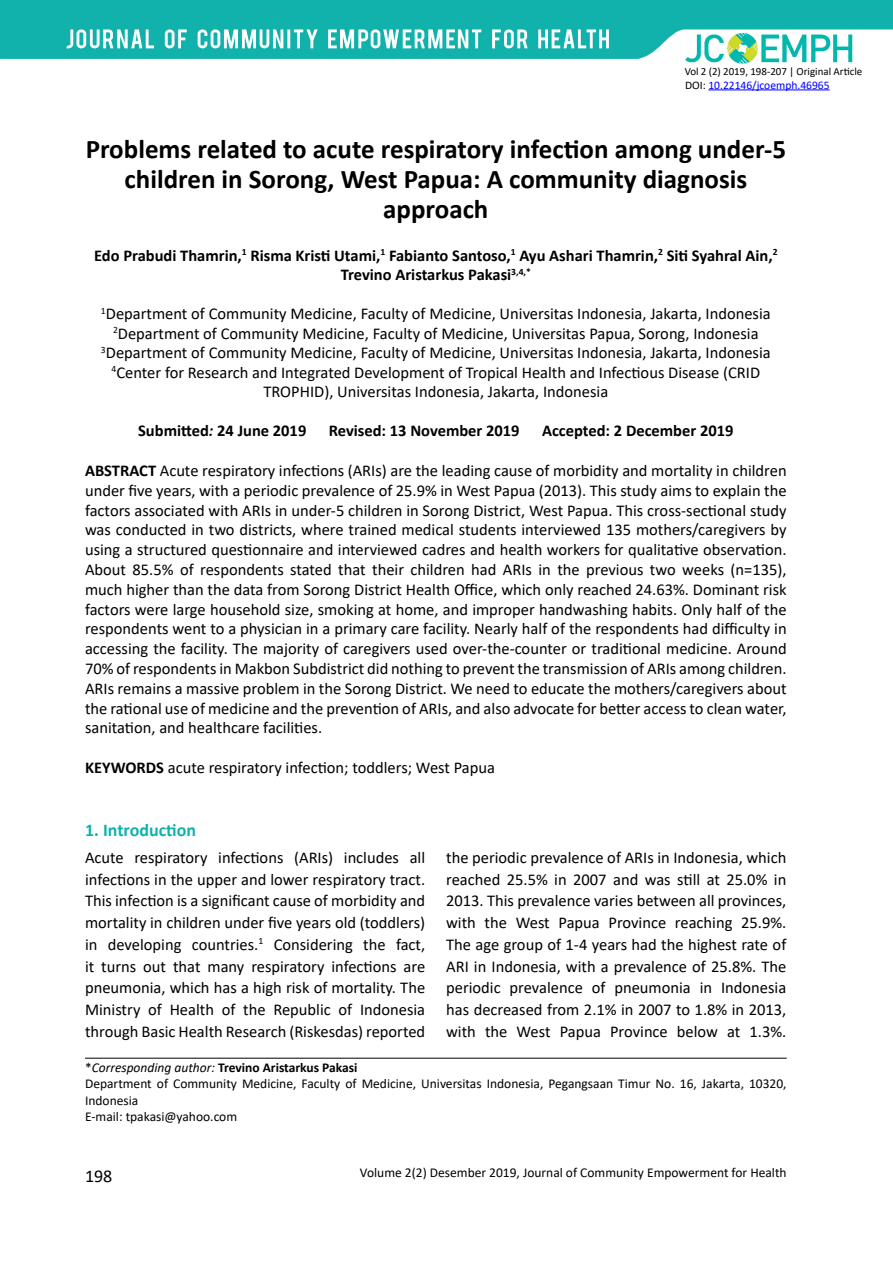
<style>
.page{position:relative;width:893px;height:1263px;background:#fff}
.page>*{position:absolute;margin:0;border:0;box-sizing:border-box;transform-origin:0 0}
.t1{font:700 27px/29.7px "Calibri";color:#000;text-align:center}
.t2{font:700 18px "Calibri";color:#0fb2ab}
.t3{font:18px "Calibri";color:#000}
.t4{font:16.5px/21.8px "Calibri";color:#000;text-align:justify}
.t5{font:700 16.5px/19.5px "Calibri";color:#000;text-align:center}
.t6{font:13.5px/16.2px "Calibri";color:#000}
.t7{font:11.55px "Calibri";color:#00f}
.t8{font:10.95px "Calibri";color:#000}
.s1{color:#000}
.s2{font-style:italic}
.s3{font-weight:700}
</style>
<div class="page">
<hr style="left:85px;top:1058px;width:702px;height:1px;background:#000">
<img style="left:0;top:0;width:893px;height:63px">
<hr style="left:708px;top:90px;width:122px;height:1px;background:#00f">
<p class="t8" style="left:685px;top:63px;width:179px">Vol 2 (2) 2019, 198-207 | Original Article</p>
<p class="t7" style="left:685px;top:77px;width:146px"><span class="s1">DOI:</span> 10.22146/jcoemph.46965</p>
<h1 class="t1" style="left:86px;top:134px;width:702px">Problems related to acute respiratory infection among under-5 children in Sorong, West Papua: A community diagnosis approach</h1>
<p class="t5" style="left:94px;top:245px;width:685px">Edo Prabudi Thamrin,<sup>1</sup> Risma Kristi Utami,<sup>1</sup> Fabianto Santoso,<sup>1</sup> Ayu Ashari Thamrin,<sup>2</sup> Siti Syahral Ain,<sup>2<br></sup>Trevino Aristarkus Pakasi<sup>3,4,*</sup></p>
<p class="t4" style="left:101px;top:304px;width:671px;line-height:19.5px;text-align:center"><sup>1</sup>Department of Community Medicine, Faculty of Medicine, Universitas Indonesia, Jakarta, Indonesia <sup>2</sup>Department of Community Medicine, Faculty of Medicine, Universitas Papua, Sorong, Indonesia <sup>3</sup>Department of Community Medicine, Faculty of Medicine, Universitas Indonesia, Jakarta, Indonesia <sup>4</sup>Center for Research and Integrated Development of Tropical Health and Infectious Disease (CRID TROPHID), Universitas Indonesia, Jakarta, Indonesia</p>
<p class="t5" style="left:138px;top:421px;width:170px">Submitted<span class="s2">:</span> 24 June 2019</p>
<p class="t5" style="left:329px;top:421px;width:192px">Revised: 13 November 2019</p>
<p class="t5" style="left:542px;top:421px;width:193px">Accepted: 2 December 2019</p>
<p class="t4" style="left:85px;top:460px;width:703px;line-height:19.8px"><span class="s3">ABSTRACT</span> Acute respiratory infections (ARIs) are the leading cause of morbidity and mortality in children under five years, with a periodic prevalence of 25.9% in West Papua (2013). This study aims to explain the factors associated with ARIs in under-5 children in Sorong District, West Papua. This cross-sectional study was conducted in two districts, where trained medical students interviewed 135 mothers/caregivers by using a structured questionnaire and interviewed cadres and health workers for qualitative observation.<br>About 85.5% of respondents stated that their children had ARIs in the previous two weeks (n=135), much higher than the data from Sorong District Health Office, which only reached 24.63%. Dominant risk factors were large household size, smoking at home, and improper handwashing habits. Only half of the respondents went to a physician in a primary care facility. Nearly half of the respondents had difficulty in accessing the facility. The majority of caregivers used over-the-counter or traditional medicine. Around 70% of respondents in Makbon Subdistrict did nothing to prevent the transmission of ARIs among children.<br>ARIs remains a massive problem in the Sorong District. We need to educate the mothers/caregivers about the rational use of medicine and the prevention of ARIs, and also advocate for better access to clean water, sanitation, and healthcare facilities.</p>
<p class="t4" style="left:85px;top:756px;width:411px"><span class="s3">KEYWORDS</span> acute respiratory infection; toddlers; West Papua</p>
<p class="t2" style="left:85px;top:817px;width:113px">1. Introduction</p>
<p class="t4" style="left:85px;top:846px;width:342px">Acute respiratory infections (ARIs) includes all infections in the upper and lower respiratory tract.<br>This infection is a significant cause of morbidity and mortality in children under five years old (toddlers) in developing countries.<sup>1</sup> Considering the fact, it turns out that many respiratory infections are pneumonia, which has a high risk of mortality. The Ministry of Health of the Republic of Indonesia through Basic Health Research (Riskesdas) reported</p>
<p class="t4" style="left:446px;top:846px;width:342px">the periodic prevalence of ARIs in Indonesia, which reached 25.5% in 2007 and was still at 25.0% in 2013. This prevalence varies between all provinces, with the West Papua Province reaching 25.9%.<br>The age group of 1-4 years had the highest rate of ARI in Indonesia, with a prevalence of 25.8%. The periodic prevalence of pneumonia in Indonesia has decreased from 2.1% in 2007 to 1.8% in 2013, with the West Papua Province below at 1.3%.</p>
<p class="t6" style="left:85px;top:1059px;width:703px">*<span class="s2">Corresponding author:</span> <span class="s3">Trevino Aristarkus Pakasi<br></span>Department of Community Medicine, Faculty of Medicine, Universitas Indonesia, Pegangsaan Timur No. 16, Jakarta, 10320, Indonesia<br>E-mail: tpakasi@yahoo.com</p>
<p class="t3" style="left:85px;top:1163px;width:29px">198</p>
<p class="t6" style="left:360px;top:1164px;width:428px">Volume 2(2) Desember 2019, Journal of Community Empowerment for Health</p>
</div>
